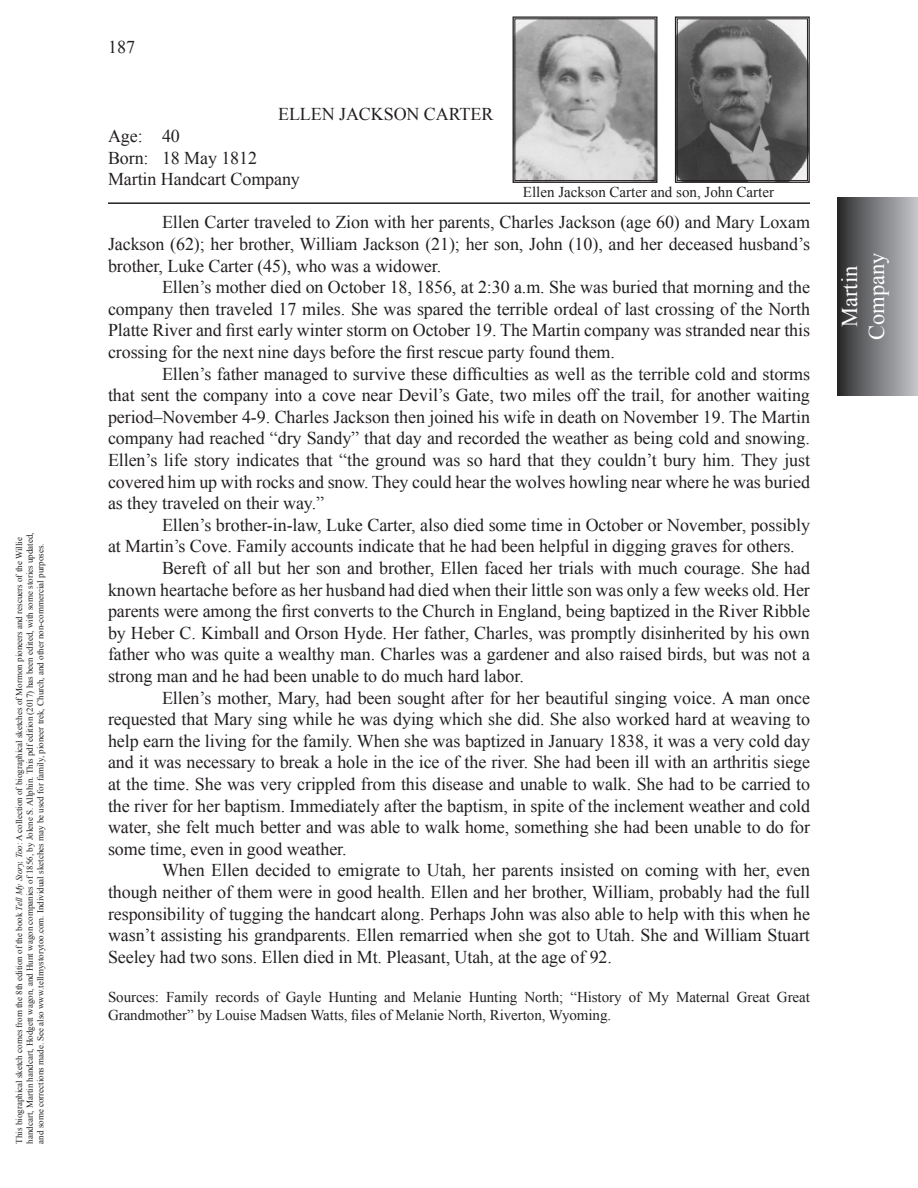
<style>
.page{position:relative;width:918px;height:1188px;background:#fff}
.page>*{position:absolute;margin:0;border:0;box-sizing:border-box;transform-origin:0 0}
.t1{font:22.5px/27px "Times New Roman";color:#fff;text-align:center}
.t2{font:18px/21.6px "Times New Roman";letter-spacing:-.005em;color:#231f20;text-align:justify}
.t3{font:15px/18px "Times New Roman";letter-spacing:-.005em;color:#231f20}
.t4{font:9px/10.8px "Times New Roman";color:#231f20}
.s1{font-style:italic}
</style>
<div class="page">
<div style="left:837px;top:198px;width:81px;height:197px;background:linear-gradient(to right,#2c2c2e,#c7c9cd)"></div>
<hr style="left:108px;top:202px;width:702px;height:2px;background:#231f20">
<svg style="left:512px;top:16px;width:146px;height:167px;background:#adacac"></svg>
<svg style="left:674px;top:16px;width:136px;height:167px;background:#6d6d6d"></svg>
<div style="left:677px;top:19px;width:131px;height:162px;border:1px solid #231f20"></div>
<p class="t4" style="left:13px;top:1144px;width:613px;rotate:-90deg">This biographical sketch comes from the 8th edition of the book <span class="s1">Tell My Story, Too</span>: A collection of biographical sketches of Mormon pioneers and rescuers of the Willie handcart, Martin handcart, Hodgett wagon, and Hunt wagon companies of 1856, by Jolene S. Allphin. This pdf edition (2017) has been edited, with some stories updated, and some corrections made. See also www.tellmystorytoo.com. Individual sketches may be used for family, pioneer trek, Church, and other non-commercial purposes.</p>
<p class="t2" style="left:108px;top:36px;width:28px">187</p>
<p class="t2" style="left:278px;top:103px;width:217px">ELLEN JACKSON CARTER</p>
<p class="t2" style="left:108px;top:125px;width:73px">Age: 40</p>
<p class="t2" style="left:108px;top:147px;width:151px">Born: 18 May 1812</p>
<p class="t2" style="left:108px;top:168px;width:193px">Martin Handcart Company</p>
<p class="t2" style="left:108px;top:211px;width:704px;text-indent:54px">Ellen Carter traveled to Zion with her parents, Charles Jackson (age 60) and Mary Loxam Jackson (62); her brother, William Jackson (21); her son, John (10), and her deceased husband’s brother, Luke Carter (45), who was a widower.</p>
<p class="t2" style="left:108px;top:276px;width:704px;text-indent:54px">Ellen’s mother died on October 18, 1856, at 2:30 a.m. She was buried that morning and the company then traveled 17 miles. She was spared the terrible ordeal of last crossing of the North Platte River and first early winter storm on October 19. The Martin company was stranded near this crossing for the next nine days before the first rescue party found them.</p>
<p class="t2" style="left:108px;top:363px;width:704px;text-indent:54px">Ellen’s father managed to survive these difficulties as well as the terrible cold and storms that sent the company into a cove near Devil’s Gate, two miles off the trail, for another waiting period–November 4-9. Charles Jackson then joined his wife in death on November 19. The Martin company had reached “dry Sandy” that day and recorded the weather as being cold and snowing.<br>Ellen’s life story indicates that “the ground was so hard that they couldn’t bury him. They just covered him up with rocks and snow. They could hear the wolves howling near where he was buried as they traveled on their way.”</p>
<p class="t2" style="left:108px;top:514px;width:704px;text-indent:54px">Ellen’s brother-in-law, Luke Carter, also died some time in October or November, possibly at Martin’s Cove. Family accounts indicate that he had been helpful in digging graves for others.</p>
<p class="t2" style="left:108px;top:557px;width:704px;text-indent:54px">Bereft of all but her son and brother, Ellen faced her trials with much courage. She had known heartache before as her husband had died when their little son was only a few weeks old. Her parents were among the first converts to the Church in England, being baptized in the River Ribble by Heber C. Kimball and Orson Hyde. Her father, Charles, was promptly disinherited by his own father who was quite a wealthy man. Charles was a gardener and also raised birds, but was not a strong man and he had been unable to do much hard labor.</p>
<p class="t2" style="left:108px;top:687px;width:704px;text-indent:54px">Ellen’s mother, Mary, had been sought after for her beautiful singing voice. A man once requested that Mary sing while he was dying which she did. She also worked hard at weaving to help earn the living for the family. When she was baptized in January 1838, it was a very cold day and it was necessary to break a hole in the ice of the river. She had been ill with an arthritis siege at the time. She was very crippled from this disease and unable to walk. She had to be carried to the river for her baptism. Immediately after the baptism, in spite of the inclement weather and cold water, she felt much better and was able to walk home, something she had been unable to do for some time, even in good weather.</p>
<p class="t2" style="left:108px;top:859px;width:704px;text-indent:54px">When Ellen decided to emigrate to Utah, her parents insisted on coming with her, even though neither of them were in good health. Ellen and her brother, William, probably had the full responsibility of tugging the handcart along. Perhaps John was also able to help with this when he wasn’t assisting his grandparents. Ellen remarried when she got to Utah. She and William Stuart Seeley had two sons. Ellen died in Mt. Pleasant, Utah, at the age of 92.</p>
<p class="t3" style="left:108px;top:988px;width:703px">Sources: Family records of Gayle Hunting and Melanie Hunting North; “History of My Maternal Great Great<br>Grandmother” by Louise Madsen Watts, files of Melanie North, Riverton, Wyoming.</p>
<p class="t3" style="left:523px;top:183px;width:253px">Ellen Jackson Carter and son, John Carter</p>
<p class="t1" style="left:836px;top:340px;width:89px;rotate:-90deg">Martin<br>Company</p>
</div>
